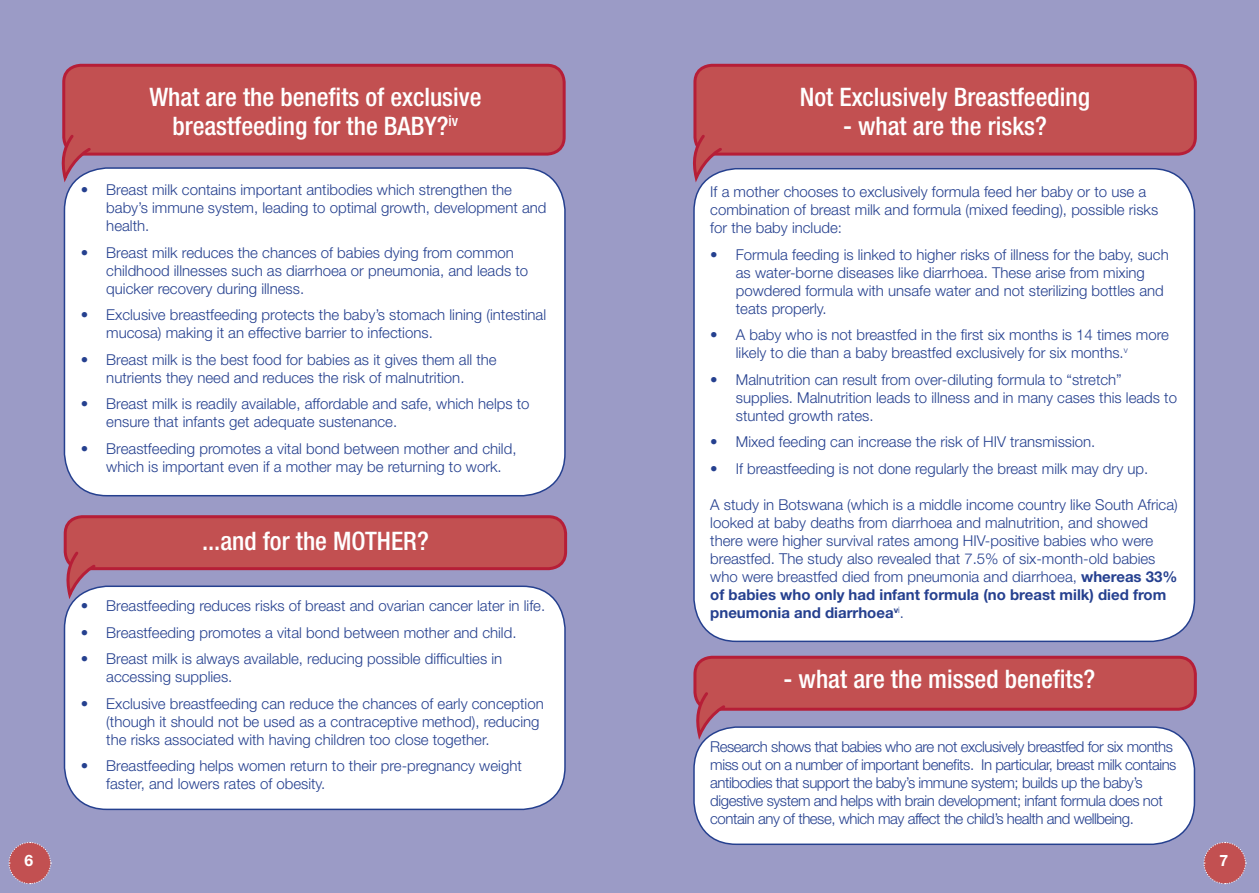
<style>
.page{position:relative;width:1259px;height:893px;background:#9b9bc6}
.page>*{position:absolute;margin:0;border:0;box-sizing:border-box;transform-origin:0 0}
.Paragraph_Style_1{font:500 condensed 25.5px/28.5px "Helvetica Neue LT Std";color:#fff;text-align:center}
.Body1{font:700 15.75px "Helvetica Neue LT Std";color:#fff}
.Body_bullet1{font:300 15px/18px "Helvetica Neue LT Std";color:#25408f}
.Body1-2{font:300 15px/18px "Helvetica Neue LT Std";color:#25408f}
.Body1-3{font:300 15px/18px "Helvetica Neue LT Std";letter-spacing:-.03em;color:#25408f}
.s1{font-weight:700}
</style>
<div class="page">
<div style="left:65px;top:517px;width:500px;height:52px;background:#c25051;border-radius:17px"></div>
<div style="left:64px;top:515px;width:503px;height:55px;border:3px solid #b61e37;border-radius:17px"></div>
<svg style="left:66px;top:549px;width:31px;height:55px"></svg>
<div style="left:64px;top:65px;width:500px;height:89px;background:#c25051;border-radius:17px"></div>
<div style="left:62px;top:64px;width:503px;height:92px;border:3px solid #b61e37;border-radius:17px"></div>
<svg style="left:61px;top:132px;width:31px;height:55px"></svg>
<div style="left:695px;top:65px;width:500px;height:89px;background:#c25051;border-radius:17px"></div>
<div style="left:693px;top:64px;width:503px;height:92px;border:3px solid #b61e37;border-radius:17px"></div>
<svg style="left:693px;top:132px;width:30px;height:55px"></svg>
<div style="left:64px;top:168px;width:501px;height:328px;background:#fff;border-radius:43px"></div>
<div style="left:64px;top:167px;width:502px;height:329px;border:2px solid #25408f;border-radius:43px"></div>
<div style="left:695px;top:657px;width:500px;height:52px;background:#c25051;border-radius:17px"></div>
<div style="left:693px;top:656px;width:503px;height:55px;border:3px solid #b61e37;border-radius:17px"></div>
<svg style="left:695px;top:689px;width:31px;height:56px"></svg>
<svg style="left:8px;top:842px;width:44px;height:43px"></svg>
<svg style="left:1203px;top:842px;width:43px;height:43px"></svg>
<div style="left:64px;top:586px;width:501px;height:223px;background:#fff;border-radius:43px"></div>
<div style="left:64px;top:585px;width:502px;height:225px;border:2px solid #25408f;border-radius:43px"></div>
<div style="left:694px;top:169px;width:500px;height:472px;background:#fff;border-radius:43px"></div>
<div style="left:693px;top:168px;width:502px;height:474px;border:2px solid #25408f;border-radius:43px"></div>
<div style="left:694px;top:727px;width:500px;height:117px;background:#fff;border-radius:43px"></div>
<div style="left:693px;top:726px;width:502px;height:119px;border:2px solid #25408f;border-radius:43px"></div>
<p class="Paragraph_Style_1" style="left:149px;top:83px;width:334px">What are the benefits of exclusive breastfeeding for the BABY?<sup>iv</sup></p>
<p class="Body_bullet1" style="left:106px;top:180px;width:442px;text-indent:-26px">• Breast milk contains important antibodies which strengthen the baby’s immune system, leading to optimal growth, development and health.</p>
<p class="Body_bullet1" style="left:106px;top:243px;width:423px;text-indent:-26px">• Breast milk reduces the chances of babies dying from common childhood illnesses such as diarrhoea or pneumonia, and leads to quicker recovery during illness.</p>
<p class="Body_bullet1" style="left:106px;top:305px;width:441px;text-indent:-26px">• Exclusive breastfeeding protects the baby’s stomach lining (intestinal mucosa) making it an effective barrier to infections.</p>
<p class="Body_bullet1" style="left:81px;top:350px;width:417px;text-align:center">• Breast milk is the best food for babies as it gives them all the nutrients they need and reduces the risk of malnutrition.</p>
<p class="Body_bullet1" style="left:106px;top:394px;width:425px;text-indent:-26px">• Breast milk is readily available, affordable and safe, which helps to ensure that infants get adequate sustenance.</p>
<p class="Body_bullet1" style="left:106px;top:439px;width:412px;text-indent:-26px">• Breastfeeding promotes a vital bond between mother and child, which is important even if a mother may be returning to work.</p>
<p class="Paragraph_Style_1" style="left:202px;top:527px;width:228px">...and for the MOTHER?</p>
<p class="Body_bullet1" style="left:81px;top:596px;width:466px">• Breastfeeding reduces risks of breast and ovarian cancer later in life.</p>
<p class="Body_bullet1" style="left:81px;top:623px;width:437px">• Breastfeeding promotes a vital bond between mother and child.</p>
<p class="Body_bullet1" style="left:106px;top:649px;width:397px;text-indent:-26px">• Breast milk is always available, reducing possible difficulties in accessing supplies.</p>
<p class="Body_bullet1" style="left:106px;top:694px;width:439px;text-indent:-26px">• Exclusive breastfeeding can reduce the chances of early conception (though it should not be used as a contraceptive method), reducing the risks associated with having children too close together.</p>
<p class="Body_bullet1" style="left:106px;top:756px;width:417px;text-indent:-26px">• Breastfeeding helps women return to their pre-pregnancy weight faster, and lowers rates of obesity.</p>
<p class="Paragraph_Style_1" style="left:800px;top:83px;width:292px">Not Exclusively Breastfeeding</p>
<p class="Paragraph_Style_1" style="left:843px;top:111px;width:205px">- what are the risks?</p>
<p class="Body1-2" style="left:710px;top:183px;width:449px">If a mother chooses to exclusively formula feed her baby or to use a combination of breast milk and formula (mixed feeding), possible risks for the baby include:</p>
<p class="Body_bullet1" style="left:736px;top:245px;width:434px;text-indent:-26px">• Formula feeding is linked to higher risks of illness for the baby, such as water-borne diseases like diarrhoea. These arise from mixing powdered formula with unsafe water and not sterilizing bottles and teats properly.</p>
<p class="Body_bullet1" style="left:736px;top:326px;width:435px;text-indent:-26px">• A baby who is not breastfed in the first six months is 14 times more likely to die than a baby breastfed exclusively for six months.<sup>v</sup></p>
<p class="Body_bullet1" style="left:736px;top:370px;width:443px;text-indent:-26px">• Malnutrition can result from over-diluting formula to “stretch” supplies. Malnutrition leads to illness and in many cases this leads to stunted growth rates.</p>
<p class="Body_bullet1" style="left:710px;top:433px;width:387px">• Mixed feeding can increase the risk of HIV transmission.</p>
<p class="Body_bullet1" style="left:710px;top:459px;width:439px">• If breastfeeding is not done regularly the breast milk may dry up.</p>
<p class="Body1-2" style="left:710px;top:495px;width:469px">A study in Botswana (which is a middle income country like South Africa) looked at baby deaths from diarrhoea and malnutrition, and showed there were higher survival rates among HIV-positive babies who were breastfed. The study also revealed that 7.5% of six-month-old babies who were breastfed died from pneumonia and diarrhoea, <span class="s1">whereas 33% of babies who only had infant formula (no breast milk) died from pneumonia and diarrhoea</span><sup>v</sup><sup>i</sup>.</p>
<p class="Paragraph_Style_1" style="left:783px;top:665px;width:313px">- what are the missed benefits?</p>
<p class="Body1-3" style="left:710px;top:738px;width:468px">Research shows that babies who are not exclusively breastfed for six months miss out on a number of important benefits. In particular, breast milk contains antibodies that support the baby’s immune system; builds up the baby’s digestive system and helps with brain development; infant formula does not contain any of these, which may affect the child’s health and wellbeing.</p>
<p class="Body1" style="left:25px;top:850px;width:10px">6</p>
<p class="Body1" style="left:1219px;top:850px;width:10px">7</p>
</div>
